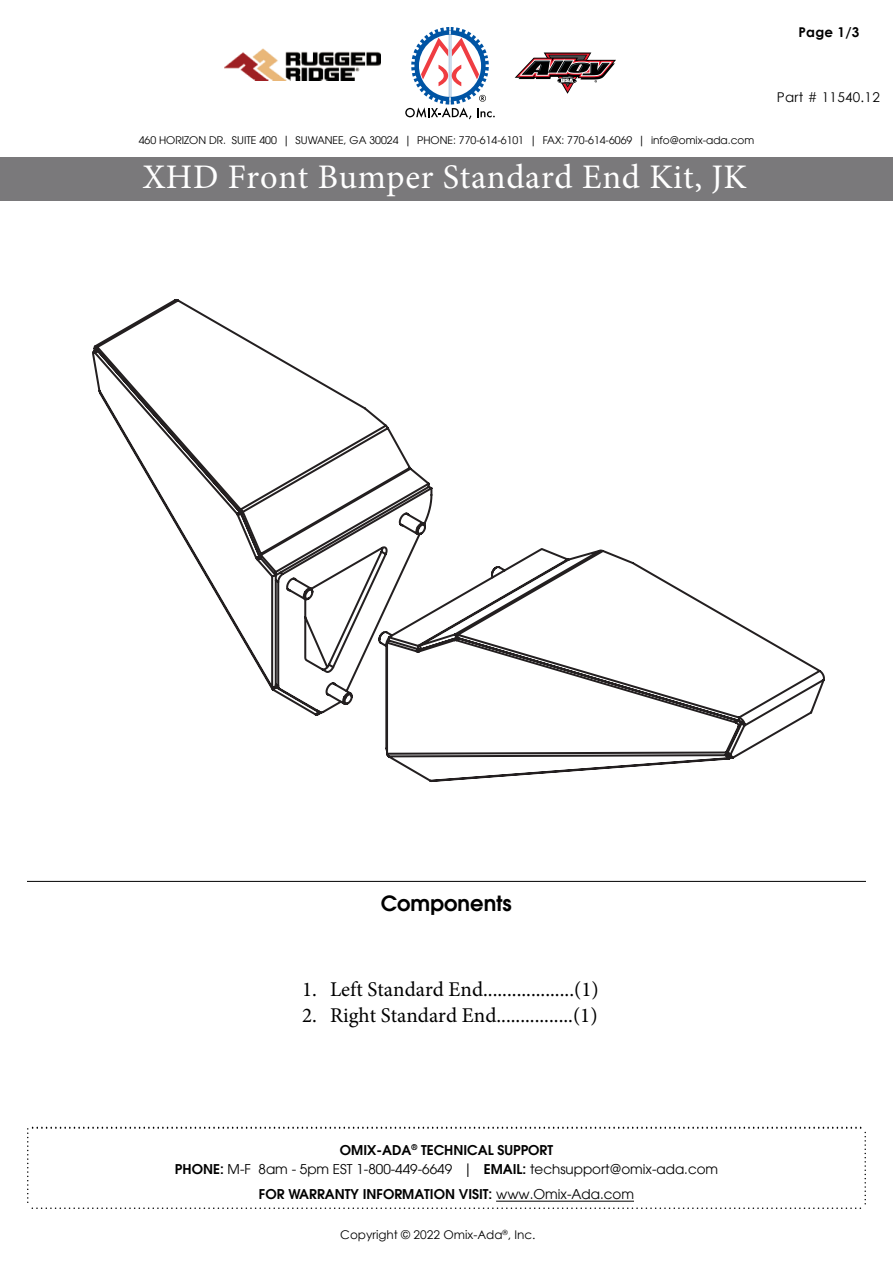
<style>
.page{position:relative;width:893px;height:1263px;background:#fff}
.page>*{position:absolute;margin:0;border:0;box-sizing:border-box;transform-origin:0 0}
.t1{font:34.5px "Minion Pro";letter-spacing:.02em;color:#fff}
.t2{font:21px "Minion Pro";color:#000}
.t3{font:600 21px "Avant Garde LT";color:#000}
.t4{font:13.5px/19.2px "Avant Garde LT";color:#000;text-align:center}
.t5{font:600 13.5px "Avant Garde LT";color:#000}
.t6{font:13.5px "Century Gothic";letter-spacing:.02em;color:#000}
.t7{font:700 13.5px "Century Gothic";color:#000}
.t8{font:12px "Century Gothic";color:#000}
.t9{font:10.5px "Avant Garde LT";color:#000}
.s1{font-style:inherit}
.s2{font-weight:600}
.s3{font-weight:400}
</style>
<div class="page">
<svg style="left:405px;top:27px;width:90px;height:92px"></svg>
<svg style="left:515px;top:53px;width:101px;height:41px"></svg>
<div style="left:0;top:157px;width:893px;height:44px;background:#7a797b"></div>
<svg style="left:27px;top:1127px;width:839px;height:82px"></svg>
<hr style="left:496px;top:1201px;width:138px;height:1px;background:#000">
<hr style="left:27px;top:881px;width:839px;height:1px;background:#000">
<img style="left:224px;top:49px;width:157px;height:32px">
<svg style="left:92px;top:299px;width:733px;height:483px"></svg>
<p class="t9" style="left:139px;top:134px;width:617px">460 HORIZON DR. SUITE 400 | SUWANEE, GA 30024 | PHONE: 770-614-6101 | FAX: 770-614-6069 | info@omix-ada.com</p>
<h1 class="t1" style="left:143px;top:154px;width:605px">XHD Front Bumper Standard End Kit, JK</h1>
<p class="t7" style="left:798px;top:22px;width:63px">Page <span class="s1">1</span>/<span class="s1">3</span></p>
<p class="t6" style="left:777px;top:87px;width:104px">Part # 11540.12</p>
<h2 class="t3" style="left:381px;top:889px;width:133px">Components</h2>
<h2 class="t2" style="left:302px;top:976px;width:298px">1. Left Standard End...................(1)</h2>
<h2 class="t2" style="left:302px;top:1001px;width:297px">2. Right Standard End................(1)</h2>
<p class="t4" style="left:175px;top:1140px;width:545px"><span class="s2">OMIX-ADA</span><sup>®</sup> <span class="s2">TECHNICAL SUPPORT<br>PHONE:</span> M-F 8am - 5pm EST 1-800-449-6649 | <span class="s2">EMAIL:</span> techsupport@omix-ada.com</p>
<p class="t5" style="left:259px;top:1185px;width:376px">FOR WARRANTY INFORMATION VISIT: <span class="s3">www.Omix-Ada.com</span></p>
<p class="t8" style="left:340px;top:1226px;width:197px">Copyright © 2022 Omix-Ada<sup>®</sup>, Inc.</p>
</div>
